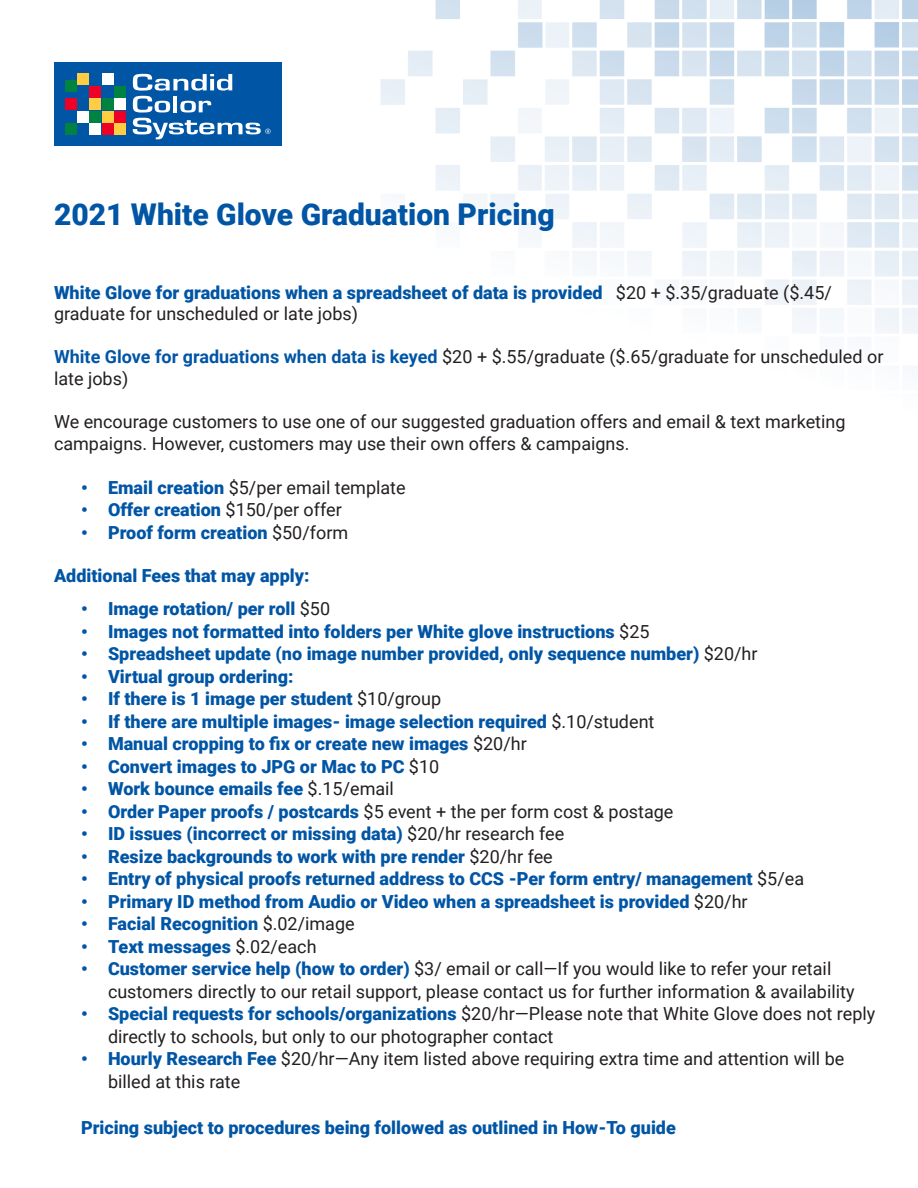
<style>
.page{position:relative;width:918px;height:1188px;background:#fff}
.page>*{position:absolute;margin:0;border:0;box-sizing:border-box;transform-origin:0 0}
.t1{font:900 30px "Roboto";color:#0055a5}
.t2{font:900 18px/21.6px "Roboto";color:#0055a5}
.t3{font:18px/22.5px "Roboto";color:#231f20}
.s1{font-weight:400;color:#231f20}
.s2{font-weight:700;color:#0055a5}
.s3{font-weight:900;color:#0055a5}
</style>
<div class="page">
<img style="left:60px;top:0;width:858px;height:333px">
<div style="left:54px;top:63px;width:228px;height:83px;background:#0155a5"></div>
<svg style="left:133px;top:74px;width:138px;height:65px"></svg>
<div style="left:115px;top:123px;width:11px;height:12px;background:#ffcd41"></div>
<div style="left:115px;top:111px;width:11px;height:11px;background:#ef0027"></div>
<div style="left:102px;top:111px;width:11px;height:11px;background:#ffcd41"></div>
<div style="left:90px;top:111px;width:11px;height:11px;background:#008240"></div>
<div style="left:78px;top:111px;width:11px;height:11px;background:#fff"></div>
<div style="left:115px;top:99px;width:11px;height:11px;background:#fff"></div>
<div style="left:102px;top:99px;width:11px;height:11px;background:#008240"></div>
<div style="left:102px;top:74px;width:11px;height:11px;background:#fff"></div>
<div style="left:78px;top:74px;width:11px;height:11px;background:#ffcd41"></div>
<div style="left:65px;top:80px;width:11px;height:11px;background:#008240"></div>
<div style="left:90px;top:99px;width:11px;height:11px;background:#ffcd41"></div>
<div style="left:90px;top:86px;width:11px;height:11px;background:#ef0027"></div>
<div style="left:115px;top:86px;width:11px;height:11px;background:#008240"></div>
<div style="left:102px;top:123px;width:11px;height:12px;background:#ef0027"></div>
<div style="left:90px;top:123px;width:11px;height:12px;background:#fff"></div>
<div style="left:65px;top:123px;width:11px;height:12px;background:#008240"></div>
<div style="left:65px;top:99px;width:11px;height:11px;background:#ef0027"></div>
<p class="t1" style="left:54px;top:193px;width:502px">2021 White Glove Graduation Pricing</p>
<p class="t2" style="left:54px;top:281px;width:779px">White Glove for graduations when a spreadsheet of data is provided <span class="s1">$20 + $.35/graduate ($.45/ graduate for unscheduled or late jobs)</span></p>
<p class="t3" style="left:54px;top:346px;width:831px;line-height:21.6px"><span class="s2">White Glove for graduations when data is keyed</span> $20 + $.55/graduate ($.65/graduate for unscheduled or late jobs)</p>
<p class="t3" style="left:54px;top:410px;width:793px;line-height:21.6px">We encourage customers to use one of our suggested graduation offers and email &amp; text marketing campaigns. However, customers may use their own offers &amp; campaigns.</p>
<p class="t3" style="left:81px;top:476px;width:326px"><span class="s3">• Email creation</span> $5/per email template</p>
<p class="t2" style="left:81px;top:499px;width:262px">• Offer creation <span class="s1">$150/per offer</span></p>
<p class="t2" style="left:81px;top:521px;width:269px">• Proof form creation <span class="s1">$50/form</span></p>
<p class="t2" style="left:54px;top:564px;width:257px">Additional Fees that may apply:</p>
<p class="t2" style="left:81px;top:597px;width:251px">• Image rotation/ per roll <span class="s1">$50</span></p>
<p class="t2" style="left:81px;top:620px;width:570px">• Images not formatted into folders per White glove instructions <span class="s1">$25</span></p>
<p class="t2" style="left:81px;top:642px;width:678px">• Spreadsheet update (no image number provided, only sequence number) <span class="s1">$20/hr</span></p>
<p class="t2" style="left:81px;top:665px;width:214px">• Virtual group ordering:</p>
<p class="t2" style="left:81px;top:687px;width:362px">• If there is 1 image per student <span class="s1">$10/group</span></p>
<p class="t2" style="left:81px;top:710px;width:575px">• If there are multiple images- image selection required <span class="s1">$.10/student</span></p>
<p class="t2" style="left:81px;top:732px;width:447px">• Manual cropping to fix or create new images <span class="s1">$20/hr</span></p>
<p class="t2" style="left:81px;top:755px;width:360px">• Convert images to JPG or Mac to PC <span class="s1">$10</span></p>
<p class="t2" style="left:81px;top:777px;width:314px">• Work bounce emails fee <span class="s1">$.15/email</span></p>
<p class="t3" style="left:81px;top:799px;width:594px"><span class="s3">• Order Paper proofs / postcards</span> $5 event + the per form cost &amp; postage</p>
<p class="t2" style="left:81px;top:822px;width:485px">• ID issues (incorrect or missing data) <span class="s1">$20/hr research fee</span></p>
<p class="t2" style="left:81px;top:845px;width:473px">• Resize backgrounds to work with pre render <span class="s1">$20/hr fee</span></p>
<p class="t2" style="left:81px;top:867px;width:725px">• Entry of physical proofs returned address to CCS -Per form entry/ management <span class="s1">$5/ea</span></p>
<p class="t2" style="left:81px;top:890px;width:668px">• Primary ID method from Audio or Video when a spreadsheet is provided <span class="s1">$20/hr</span></p>
<p class="t2" style="left:81px;top:912px;width:275px">• Facial Recognition <span class="s1">$.02/image</span></p>
<p class="t2" style="left:81px;top:935px;width:237px">• Text messages <span class="s1">$.02/each</span></p>
<p class="t3" style="left:108px;top:957px;width:748px;text-indent:-27px"><span class="s3">• Customer service help (how to order)</span> $3/ email or call—If you would like to refer your retail customers directly to our retail support, please contact us for further information &amp; availability</p>
<p class="t3" style="left:108px;top:1002px;width:769px;text-indent:-27px"><span class="s3">• Special requests for schools/organizations</span> $20/hr—Please note that White Glove does not reply directly to schools, but only to our photographer contact</p>
<p class="t3" style="left:108px;top:1047px;width:738px;text-indent:-27px"><span class="s3">• Hourly Research Fee</span> $20/hr—Any item listed above requiring extra time and attention will be billed at this rate</p>
<p class="t2" style="left:81px;top:1116px;width:596px">Pricing subject to procedures being followed as outlined in How-To guide</p>
</div>
